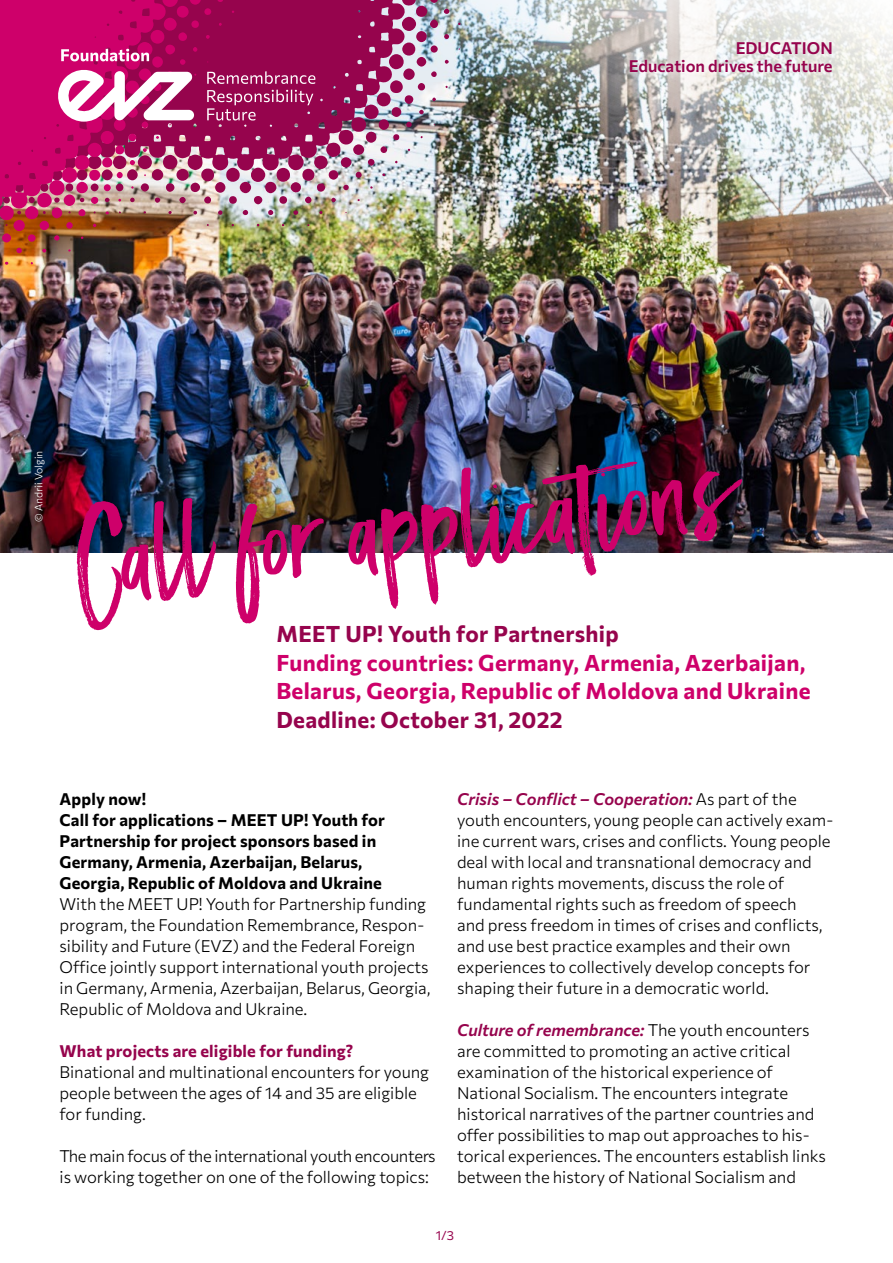
<style>
.page{position:relative;width:893px;height:1263px;background:#fff}
.page>*{position:absolute;margin:0;border:0;box-sizing:border-box;transform-origin:0 0}
.head_2021{font:120px "Black Diamond";color:#ce006a}
.H1_pink{font:700 22.5px/28.5px "Commissioner";letter-spacing:.015em;color:#ce006a}
.H1_pink-2{font:700 22.5px "Commissioner";letter-spacing:.015em;color:#96044d}
.t1{font:300 16.5px/21px "Commissioner";color:#000}
.H3_schwarz{font:700 16.5px/21px "Commissioner";letter-spacing:.01em;color:#000}
.H3_pink{font:700 16.5px "Commissioner";letter-spacing:.01em;color:#96044d}
.t2{font:600 16.5px "Commissioner";color:#96044d}
.t3{font:12.75px "Commissioner";color:#96044d}
.t4{font:300 10.5px "Commissioner";color:#fff}
.s1{font-weight:600;color:#96044d}
</style>
<div class="page">
<img style="left:0;top:0;width:893px;height:553px">
<div style="left:620px;top:32px;width:221px;height:50px;background:#fff;opacity:.9"></div>
<svg style="left:280px;top:0;width:126px;height:185px;background:#a53a72"></svg>
<svg style="left:288px;top:154px;width:16px;height:16px"></svg>
<div style="left:389px;top:54px;width:15px;height:16px;background:#96044d;border-radius:50%"></div>
<div style="left:402px;top:16px;width:14px;height:15px;background:#96044d;border-radius:50%"></div>
<svg style="left:401px;top:0;width:17px;height:6px"></svg>
<div style="left:276px;top:168px;width:14px;height:14px;background:#96044d;border-radius:50%"></div>
<div style="left:376px;top:92px;width:15px;height:15px;background:#96044d;border-radius:50%"></div>
<div style="left:314px;top:155px;width:14px;height:14px;background:#96044d;border-radius:50%"></div>
<div style="left:402px;top:42px;width:13px;height:14px;background:#96044d;border-radius:50%"></div>
<svg style="left:390px;top:80px;width:14px;height:13px"></svg>
<svg style="left:302px;top:168px;width:13px;height:13px"></svg>
<div style="left:403px;top:68px;width:12px;height:12px;background:#96044d;border-radius:50%"></div>
<div style="left:416px;top:5px;width:12px;height:12px;background:#96044d;border-radius:50%"></div>
<div style="left:416px;top:31px;width:11px;height:11px;background:#96044d;border-radius:50%"></div>
<svg style="left:340px;top:157px;width:12px;height:11px"></svg>
<svg style="left:290px;top:182px;width:12px;height:11px"></svg>
<svg style="left:391px;top:107px;width:10px;height:10px"></svg>
<svg style="left:417px;top:57px;width:10px;height:10px"></svg>
<div style="left:329px;top:170px;width:9px;height:10px;background:#96044d;border-radius:50%"></div>
<svg style="left:404px;top:95px;width:10px;height:9px"></svg>
<svg style="left:317px;top:183px;width:9px;height:9px"></svg>
<div style="left:430px;top:20px;width:8px;height:8px;background:#96044d;border-radius:50%"></div>
<svg style="left:430px;top:0;width:8px;height:3px"></svg>
<div style="left:279px;top:196px;width:8px;height:8px;background:#96044d;border-radius:50%"></div>
<svg style="left:417px;top:83px;width:8px;height:8px"></svg>
<div style="left:430px;top:45px;width:8px;height:8px;background:#96044d;border-radius:50%"></div>
<div style="left:305px;top:196px;width:7px;height:7px;background:#96044d;border-radius:50%"></div>
<svg style="left:356px;top:172px;width:6px;height:6px"></svg>
<svg style="left:431px;top:71px;width:6px;height:6px"></svg>
<svg style="left:243px;top:210px;width:5px;height:5px"></svg>
<svg style="left:406px;top:122px;width:6px;height:5px"></svg>
<svg style="left:343px;top:185px;width:6px;height:5px"></svg>
<svg style="left:444px;top:9px;width:5px;height:5px"></svg>
<svg style="left:444px;top:34px;width:5px;height:5px"></svg>
<svg style="left:254px;top:210px;width:19px;height:5px"></svg>
<svg style="left:218px;top:210px;width:5px;height:5px"></svg>
<svg style="left:293px;top:210px;width:5px;height:5px"></svg>
<svg style="left:419px;top:110px;width:5px;height:4px"></svg>
<svg style="left:331px;top:198px;width:5px;height:4px"></svg>
<svg style="left:445px;top:60px;width:4px;height:4px"></svg>
<svg style="left:193px;top:211px;width:4px;height:4px"></svg>
<svg style="left:168px;top:211px;width:4px;height:3px"></svg>
<svg style="left:432px;top:98px;width:4px;height:3px"></svg>
<svg style="left:319px;top:211px;width:4px;height:3px"></svg>
<img style="left:325px;top:104px;width:74px;height:62px">
<svg style="left:0;top:0;width:280px;height:210px;background:#b8286f"></svg>
<div style="left:37px;top:193px;width:15px;height:15px;background:#ce006a;border-radius:7px"></div>
<div style="left:87px;top:143px;width:15px;height:14px;background:#ce006a;border-radius:50%"></div>
<div style="left:150px;top:30px;width:15px;height:14px;background:#ce006a;border-radius:50%"></div>
<div style="left:101px;top:131px;width:13px;height:13px;background:#ce006a;border-radius:50%"></div>
<div style="left:25px;top:206px;width:14px;height:13px;background:#ce006a;border-radius:50%"></div>
<div style="left:164px;top:17px;width:13px;height:14px;background:#ce006a;border-radius:50%"></div>
<svg style="left:0;top:206px;width:21px;height:26px"></svg>
<div style="left:114px;top:118px;width:12px;height:13px;background:#ce006a;border-radius:50%"></div>
<div style="left:177px;top:6px;width:12px;height:12px;background:#ce006a;border-radius:50%"></div>
<div style="left:64px;top:194px;width:11px;height:12px;background:#ce006a;border-radius:50%"></div>
<div style="left:13px;top:220px;width:12px;height:11px;background:#ce006a;border-radius:50%"></div>
<div style="left:52px;top:207px;width:10px;height:12px;background:#ce006a;border-radius:50%"></div>
<div style="left:2px;top:233px;width:9px;height:9px;background:#ce006a;border-radius:50%"></div>
<div style="left:115px;top:145px;width:9px;height:9px;background:#ce006a;border-radius:50%"></div>
<div style="left:178px;top:32px;width:9px;height:9px;background:#ce006a;border-radius:4px"></div>
<svg style="left:128px;top:133px;width:8px;height:9px"></svg>
<div style="left:28px;top:234px;width:8px;height:8px;background:#ce006a;border-radius:50%"></div>
<div style="left:191px;top:20px;width:8px;height:8px;background:#ce006a;border-radius:50%"></div>
<div style="left:78px;top:209px;width:7px;height:7px;background:#ce006a;border-radius:3px"></div>
<svg style="left:190px;top:0;width:21px;height:15px"></svg>
<div style="left:66px;top:222px;width:7px;height:7px;background:#ce006a;border-radius:3px"></div>
<svg style="left:217px;top:0;width:6px;height:2px"></svg>
<svg style="left:16px;top:248px;width:6px;height:5px"></svg>
<svg style="left:130px;top:160px;width:5px;height:5px"></svg>
<svg style="left:39px;top:220px;width:21px;height:21px"></svg>
<svg style="left:206px;top:35px;width:4px;height:4px"></svg>
<svg style="left:143px;top:148px;width:4px;height:4px"></svg>
<svg style="left:42px;top:249px;width:4px;height:4px"></svg>
<svg style="left:5px;top:261px;width:4px;height:4px"></svg>
<svg style="left:105px;top:211px;width:4px;height:4px"></svg>
<img style="left:49px;top:155px;width:74px;height:49px">
<svg style="left:56px;top:42px;width:141px;height:84px"></svg>
<svg style="left:207px;top:71px;width:108px;height:13px"></svg>
<svg style="left:207px;top:90px;width:106px;height:31px;background:#a62c69"></svg>
<p class="t2" style="left:736px;top:35px;width:99px">EDUCATION</p>
<p class="t2" style="left:629px;top:53px;width:205px">Education drives the future</p>
<p class="t4" style="left:31px;top:522px;width:72px;rotate:-90deg">© Andrii Volgin</p>
<p class="head_2021" style="left:65px;top:486px;width:671px;rotate:-6deg">Call for applications</p>
<p class="H1_pink-2" style="left:276px;top:617px;width:344px">MEET UP! Youth for Partnership</p>
<p class="H1_pink" style="left:276px;top:647px;width:536px">Funding countries: Germany, Armenia, Azerbaijan,<br>Belarus, Georgia, Republic of Moldova and Ukraine</p>
<p class="H1_pink-2" style="left:276px;top:702px;width:288px">Deadline: October 31, 2022</p>
<p class="H3_schwarz" style="left:60px;top:787px;width:88px">Apply now!</p>
<p class="H3_schwarz" style="left:60px;top:808px;width:327px">Call for applications – MEET UP! Youth for Partnership for project sponsors based in Germany, Armenia, Azerbaijan, Belarus, Georgia, Republic of Moldova and Ukraine</p>
<p class="t1" style="left:60px;top:892px;width:372px">With the MEET UP! Youth for Partnership funding program, the Foundation Remembrance, Respon&shy;sibility and Future (EVZ) and the Federal Foreign Office jointly support international youth projects in Germany, Armenia, Azerbaijan, Belarus, Georgia, Republic of Moldova and Ukraine.</p>
<p class="H3_pink" style="left:60px;top:1038px;width:295px">What projects are eligible for funding?</p>
<p class="t1" style="left:60px;top:1060px;width:371px">Binational and multinational encounters for young people between the ages of 14 and 35 are eligible for funding.</p>
<p class="t1" style="left:60px;top:1144px;width:378px">The main focus of the international youth encounters is working together on one of the following topics:</p>
<p class="t1" style="left:457px;top:787px;width:378px"><span class="s1">Crisis – Conflict – Cooperation:</span> As part of the youth encounters, young people can actively exam&shy;ine current wars, crises and conflicts. Young people deal with local and transnational democracy and human rights movements, discuss the role of fundamental rights such as freedom of speech<br>and press freedom in times of crises and conflicts, and use best practice examples and their own experiences to collectively develop concepts for shaping their future in a democratic world.</p>
<p class="t1" style="left:457px;top:1018px;width:354px"><span class="s1">Culture of remembrance:</span> The youth encounters are committed to promoting an active critical</p>
<p class="t1" style="left:457px;top:1060px;width:370px">examination of the historical experience of National Socialism. The encounters integrate historical narratives of the partner countries and offer possibilities to map out approaches to his&shy;torical experiences. The encounters establish links between the history of National Socialism and</p>
<p class="t3" style="left:436px;top:1225px;width:20px">1/3</p>
</div>
